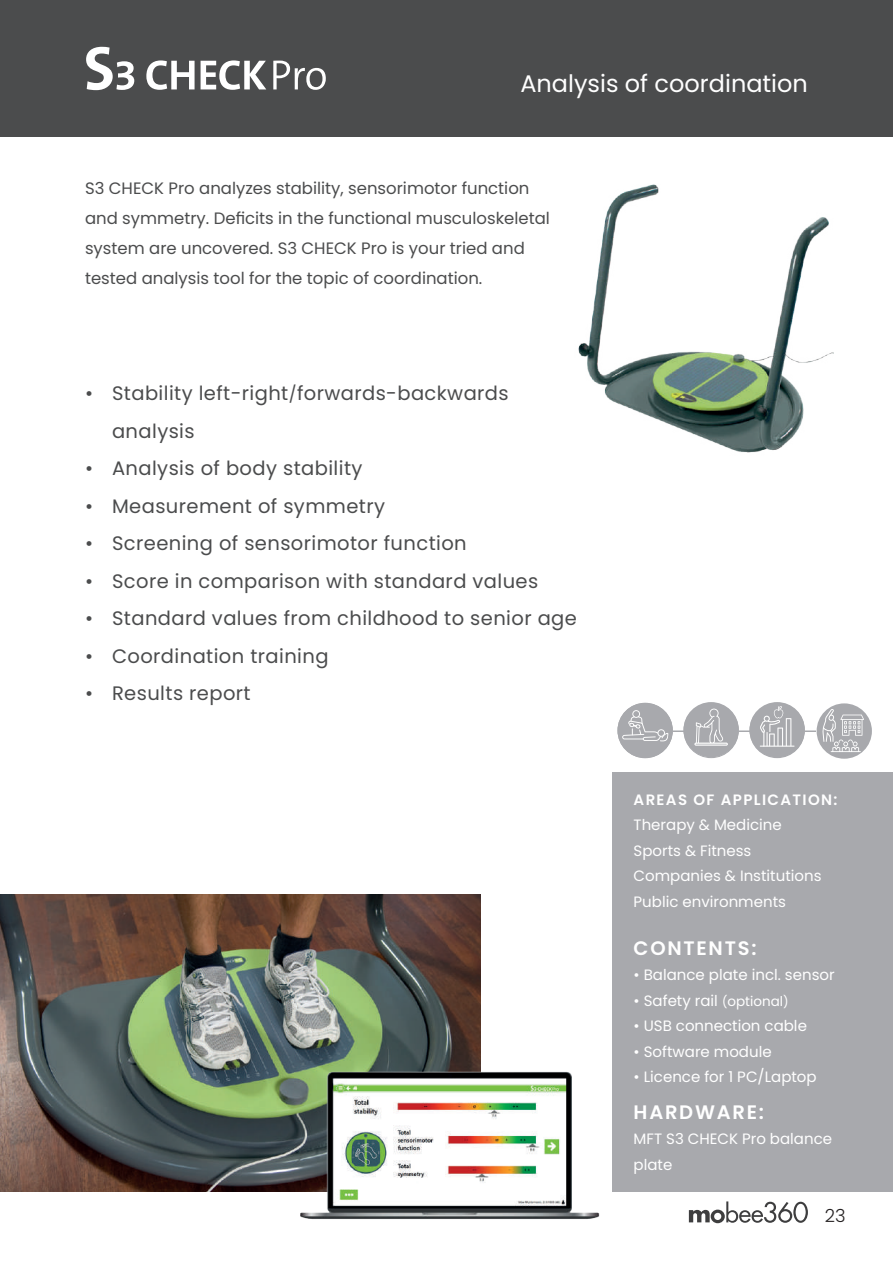
<style>
.page{position:relative;width:893px;height:1263px;background:#fff}
.page>*{position:absolute;margin:0;border:0;box-sizing:border-box;transform-origin:0 0}
.t1{font:24px "Poppins";color:#fff}
.t2{font:19.5px/37.5px "Poppins";letter-spacing:.02em;color:#4b4c4d}
.t3{font:600 19.5px "Poppins";letter-spacing:.09em;color:#fff}
.t4{font:300 18px "Poppins";color:#231f20}
.t5{font:16.5px/30px "Poppins";color:#4b4c4d}
.t6{font:15px/25.5px "Poppins";color:#fff}
.t7{font:600 15px "Poppins";letter-spacing:.09em;color:#fff}
.s1{font-size:16.5px}
.s2{font-size:12px}
.s3{font-size:13.5px}
</style>
<div class="page">
<svg style="left:689px;top:1201px;width:119px;height:22px"></svg>
<div style="left:0;top:0;width:893px;height:136px;background:#4b4c4d"></div>
<img style="left:578px;top:184px;width:256px;height:269px">
<img style="left:0;top:894px;width:480px;height:298px">
<div style="left:612px;top:772px;width:281px;height:420px;background:#a8a9ad"></div>
<div style="left:817px;top:703px;width:55px;height:56px;background:#a8a9ad;border-radius:50%"></div>
<svg style="left:822px;top:709px;width:42px;height:43px"></svg>
<svg style="left:617px;top:703px;width:199px;height:55px"></svg>
<img style="left:295px;top:1068px;width:305px;height:151px">
<svg style="left:86px;top:47px;width:48px;height:43px"></svg>
<svg style="left:146px;top:60px;width:49px;height:30px"></svg>
<svg style="left:201px;top:60px;width:65px;height:30px"></svg>
<svg style="left:273px;top:61px;width:53px;height:29px"></svg>
<p class="t1" style="left:520px;top:70px;width:289px">Analysis of coordination</p>
<p class="t5" style="left:85px;top:173px;width:466px">S3 CHECK Pro analyzes stability, sensorimotor function and symmetry. Deficits in the functional musculoskeletal system are uncovered. S3 CHECK Pro is your tried and tested analysis tool for the topic of coordination.</p>
<p class="t2" style="left:112px;top:375px;width:398px;text-indent:-27px">• Stability left-right<span class="s1">/</span>forwards-backwards analysis</p>
<p class="t2" style="left:85px;top:450px;width:279px">• Analysis of body stability</p>
<p class="t2" style="left:85px;top:487px;width:301px">• Measurement of symmetry</p>
<p class="t2" style="left:85px;top:525px;width:383px">• Screening of sensorimotor function</p>
<p class="t2" style="left:85px;top:562px;width:455px">• Score in comparison with standard values</p>
<p class="t2" style="left:85px;top:600px;width:493px">• Standard values from childhood to senior age</p>
<p class="t2" style="left:85px;top:637px;width:245px">• Coordination training</p>
<p class="t2" style="left:85px;top:675px;width:167px">• Results report</p>
<p class="t7" style="left:634px;top:791px;width:205px">AREAS OF APPLICATION:</p>
<p class="t6" style="left:634px;top:812px;width:189px">Therapy &amp; Medicine<br>Sports &amp; Fitness<br>Companies &amp; Institutions<br>Public environments</p>
<p class="t3" style="left:634px;top:937px;width:124px">CONTENTS:</p>
<p class="t6" style="left:634px;top:962px;width:203px">• Balance plate incl. sensor</p>
<p class="t6" style="left:634px;top:988px;width:157px">• Safety rail <span class="s2">(</span><span class="s3">optional</span><span class="s2">)</span></p>
<p class="t6" style="left:634px;top:1013px;width:175px">• USB connection cable</p>
<p class="t6" style="left:634px;top:1039px;width:140px">• Software module</p>
<p class="t6" style="left:634px;top:1064px;width:185px">• Licence for 1 PC/Laptop</p>
<p class="t3" style="left:634px;top:1101px;width:132px">HARDWARE:</p>
<p class="t6" style="left:634px;top:1126px;width:200px">MFT S3 CHECK Pro balance plate</p>
<p class="t4" style="left:825px;top:1205px;width:22px">23</p>
</div>
